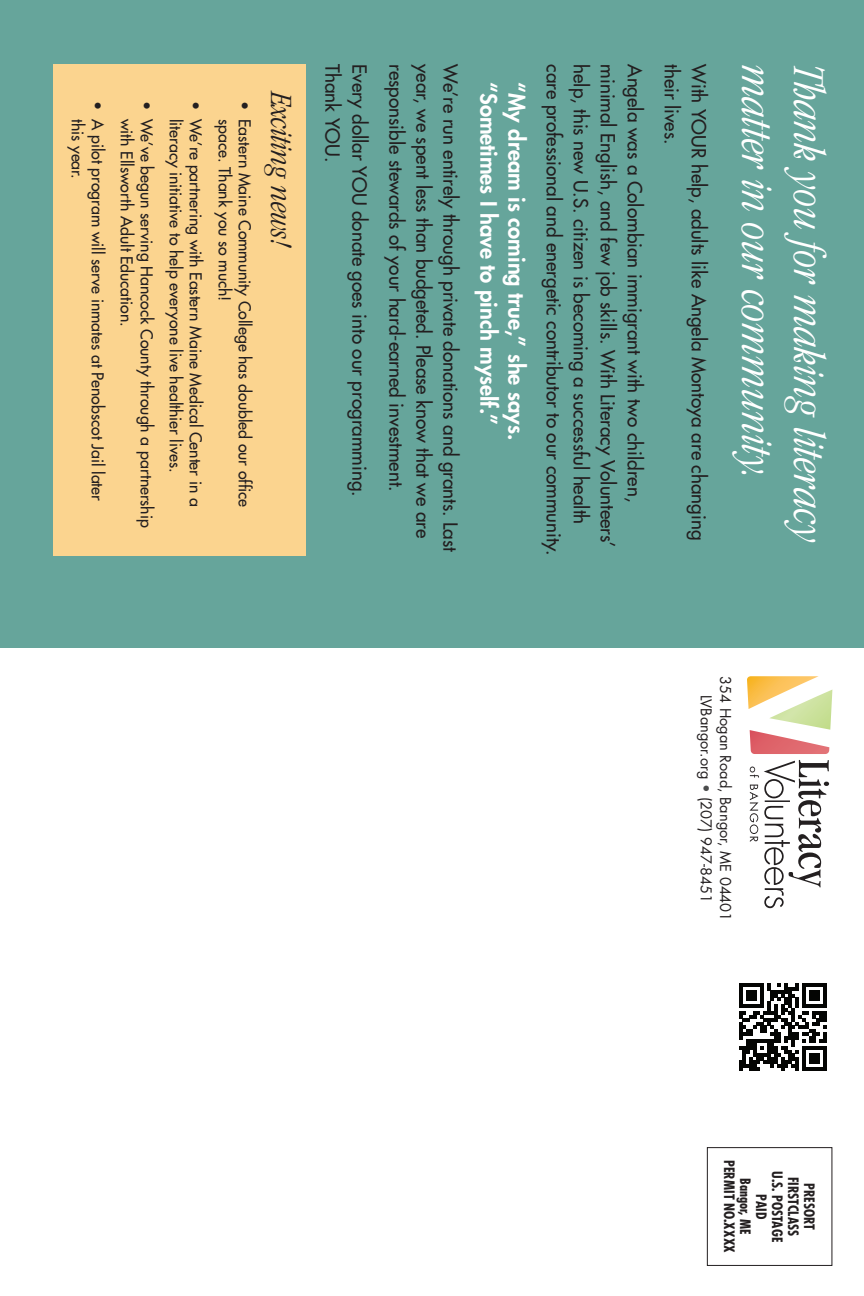
<style>
.page{position:relative;width:864px;height:1296px;background:#fff}
.page>*{position:absolute;margin:0;border:0;box-sizing:border-box;transform-origin:0 0}
.body{font:italic 300 condensed 46px "Garamond";color:#fff}
.body-2{font:italic 300 condensed 32px "Garamond";color:#231f20}
.t1{font:800 22px "Futura";color:#fff}
.t2{font:19px "Futura";color:#231f20}
.t3{font:16px "Futura";color:#231f20}
.Text_Fut__Lt__10{font:14.6px/19.4px "Futura";color:#231f20;text-align:center}
.t4{font:700 condensed 14px/16px "Futura";color:#231f20;text-align:center}
.s1{color:#4b4c4d}
</style>
<div class="page">
<div style="left:0;top:0;width:864px;height:648px;background:#66a59b"></div>
<svg style="left:750px;top:760px;width:79px;height:148px"></svg>
<svg style="left:747px;top:676px;width:85px;height:78px"></svg>
<div style="left:707px;top:1147px;width:125px;height:119px;border:1px solid #231f20"></div>
<svg style="left:739px;top:984px;width:87px;height:87px"></svg>
<div style="left:53px;top:65px;width:253px;height:491px;background:#fbd48f"></div>
<p class="t3" style="left:108px;top:101px;width:11px;rotate:90deg">•</p>
<p class="t3" style="left:88px;top:119px;width:62px;rotate:90deg">this year.</p>
<p class="t3" style="left:108px;top:119px;width:384px;rotate:90deg">A pilot program will serve inmates at Penobscot Jail later</p>
<p class="t3" style="left:157px;top:101px;width:11px;rotate:90deg">•</p>
<p class="t3" style="left:137px;top:119px;width:210px;rotate:90deg">with Ellsworth Adult Education.</p>
<p class="t3" style="left:157px;top:119px;width:410px;rotate:90deg">We’ve begun serving Hancock County through a partnership</p>
<p class="t3" style="left:206px;top:101px;width:11px;rotate:90deg">•</p>
<p class="t3" style="left:186px;top:119px;width:355px;rotate:90deg">literacy initiative to help everyone live healthier lives.</p>
<p class="t3" style="left:206px;top:119px;width:389px;rotate:90deg">We’re partnering with Eastern Maine Medical Center in a</p>
<p class="t3" style="left:255px;top:101px;width:11px;rotate:90deg">•</p>
<p class="t3" style="left:235px;top:119px;width:184px;rotate:90deg">space. Thank you so much!</p>
<p class="t3" style="left:255px;top:119px;width:389px;rotate:90deg">Eastern Maine Community College has doubled our office</p>
<p class="body-2" style="left:298px;top:92px;width:158px;rotate:90deg">Exciting news!</p>
<p class="t2" style="left:345px;top:64px;width:100px;rotate:90deg">Thank YOU.</p>
<p class="t2" style="left:372px;top:64px;width:434px;rotate:90deg">Every dollar YOU donate goes into our programming.</p>
<p class="t2" style="left:409px;top:64px;width:429px;rotate:90deg">responsible stewards of your hard-earned investment.</p>
<p class="t2" style="left:436px;top:64px;width:476px;rotate:90deg">year, we spent less than budgeted. Please know that we are</p>
<p class="t2" style="left:463px;top:64px;width:489px;rotate:90deg">We’re run entirely through private donations and grants. Last</p>
<p class="t1" style="left:503px;top:82px;width:345px;rotate:90deg">“Sometimes I have to pinch myself.”</p>
<p class="t1" style="left:531px;top:82px;width:359px;rotate:90deg">“My dream is coming true,” she says.</p>
<p class="t2" style="left:566px;top:64px;width:493px;rotate:90deg">care professional and energetic contributor to our community.</p>
<p class="t2" style="left:593px;top:64px;width:461px;rotate:90deg">help, this new U.S. citizen is becoming a successful health</p>
<p class="t2" style="left:620px;top:64px;width:485px;rotate:90deg">minimal English, and few job skills. With Literacy Volunteers’</p>
<p class="t2" style="left:647px;top:64px;width:439px;rotate:90deg">Angela was a Colombian immigrant with two children,</p>
<p class="t2" style="left:684px;top:64px;width:82px;rotate:90deg">their lives.</p>
<p class="t2" style="left:711px;top:64px;width:477px;rotate:90deg">With YOUR help, adults like Angela Montoya are changing</p>
<p class="body" style="left:781px;top:65px;width:417px;rotate:90deg">matter in our community.</p>
<p class="body" style="left:833px;top:65px;width:479px;rotate:90deg">Thank you for making literacy</p>
<p class="Text_Fut__Lt__10" style="left:735px;top:676px;width:247px;rotate:90deg">354 Hogan Road, Bangor, ME 04401<br>LVBangor.org <span class="s1">•</span> (207) 947-8451</p>
<p class="t4" style="left:817px;top:1160px;width:94px;rotate:90deg">PRESORT<br>FIRSTCLASS<br>U.S. POSTAGE<br>PAID<br>Bangor, ME<br>PERMIT NO.XXXX</p>
</div>
